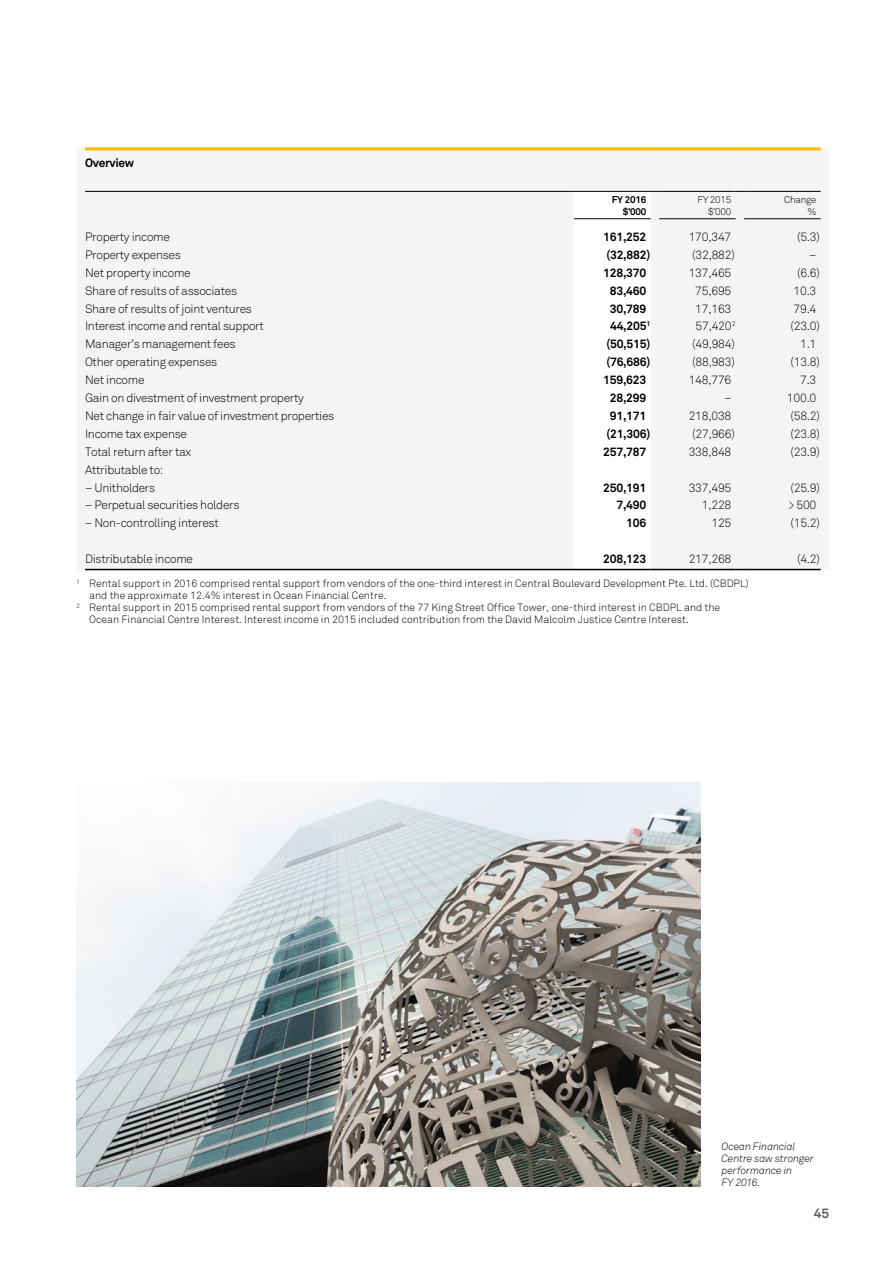
<style>
.page{position:relative;width:893px;height:1263px;background:#fff}
.page>*{position:absolute;margin:0;border:0;box-sizing:border-box;transform-origin:0 0}
.t1{font:700 13.5px "Akkurat Pro";color:#646363}
.t2{font:12px "Akkurat Light Pro";letter-spacing:-.025em;color:#000}
.t3{font:700 12px "Akkurat Pro";letter-spacing:-.02em;color:#000}
.t4{font:10.5px "Akkurat Light Pro";color:#000}
.t5{font:italic 10.5px/12px "Akkurat Light Pro";letter-spacing:-.01em;color:#000}
.t6{font:9.75px/11.2px "Akkurat Light Pro";letter-spacing:-.025em;color:#000;text-align:right}
.t7{font:700 9.75px/11.2px "Akkurat Pro";letter-spacing:-.025em;color:#000;text-align:right}
</style>
<div class="page">
<div style="left:77px;top:149px;width:752px;height:420px;background:#f4f4f4"></div>
<div style="left:85px;top:149px;width:736px;height:42px;background:#f4f4f4"></div>
<hr style="left:85px;top:147px;width:489px;height:3px;background:#fbba00">
<hr style="left:574px;top:147px;width:77px;height:3px;background:#fbba00">
<svg style="left:651px;top:147px;width:8px;height:3px"></svg>
<hr style="left:659px;top:147px;width:77px;height:3px;background:#fbba00">
<svg style="left:736px;top:147px;width:8px;height:3px"></svg>
<hr style="left:744px;top:147px;width:77px;height:3px;background:#fbba00">
<hr style="left:85px;top:191px;width:489px;height:1px;background:#000">
<hr style="left:659px;top:191px;width:77px;height:1px;background:#000">
<hr style="left:659px;top:218px;width:77px;height:1px;background:#000">
<hr style="left:744px;top:191px;width:77px;height:1px;background:#000">
<hr style="left:744px;top:218px;width:77px;height:1px;background:#000">
<hr style="left:85px;top:569px;width:489px;height:1px;background:#000">
<svg style="left:574px;top:191px;width:85px;height:379px"></svg>
<hr style="left:659px;top:569px;width:77px;height:1px;background:#000">
<hr style="left:744px;top:569px;width:77px;height:1px;background:#000">
<img style="left:77px;top:782px;width:623px;height:404px">
<p class="t3" style="left:85px;top:155px;width:51px">Overview</p>
<p class="t7" style="left:612px;top:194px;width:36px">FY 2016 $’000</p>
<p class="t6" style="left:698px;top:194px;width:35px">FY 2015 $’000</p>
<p class="t6" style="left:784px;top:194px;width:34px">Change %</p>
<p class="t2" style="left:85px;top:230px;width:86px">Property income</p>
<p class="t3" style="left:603px;top:229px;width:45px">161,252</p>
<p class="t2" style="left:689px;top:230px;width:44px">170,347</p>
<p class="t2" style="left:797px;top:230px;width:24px">(5.3)</p>
<p class="t2" style="left:85px;top:247px;width:97px">Property expenses</p>
<p class="t3" style="left:606px;top:247px;width:45px">(32,882)</p>
<p class="t2" style="left:692px;top:247px;width:44px">(32,882)</p>
<p class="t2" style="left:809px;top:247px;width:9px">–</p>
<p class="t2" style="left:85px;top:265px;width:107px">Net property income</p>
<p class="t3" style="left:603px;top:265px;width:45px">128,370</p>
<p class="t2" style="left:689px;top:265px;width:44px">137,465</p>
<p class="t2" style="left:797px;top:265px;width:24px">(6.6)</p>
<p class="t2" style="left:85px;top:283px;width:154px">Share of results of associates</p>
<p class="t3" style="left:610px;top:283px;width:38px">83,460</p>
<p class="t2" style="left:695px;top:283px;width:38px">75,695</p>
<p class="t2" style="left:793px;top:283px;width:24px">10.3</p>
<p class="t2" style="left:85px;top:301px;width:169px">Share of results of joint ventures</p>
<p class="t3" style="left:610px;top:301px;width:38px">30,789</p>
<p class="t2" style="left:695px;top:301px;width:38px">17,163</p>
<p class="t2" style="left:793px;top:301px;width:24px">79.4</p>
<p class="t2" style="left:85px;top:319px;width:180px">Interest income and rental support</p>
<p class="t3" style="left:610px;top:319px;width:42px">44,205<sup>1</sup></p>
<p class="t2" style="left:695px;top:319px;width:42px">57,420<sup>2</sup></p>
<p class="t2" style="left:790px;top:319px;width:31px">(23.0)</p>
<p class="t2" style="left:85px;top:337px;width:152px">Manager’s management fees</p>
<p class="t3" style="left:606px;top:337px;width:45px">(50,515)</p>
<p class="t2" style="left:692px;top:337px;width:44px">(49,984)</p>
<p class="t2" style="left:800px;top:337px;width:18px">1.1</p>
<p class="t2" style="left:85px;top:355px;width:134px">Other operating expenses</p>
<p class="t3" style="left:606px;top:355px;width:45px">(76,686)</p>
<p class="t2" style="left:692px;top:355px;width:44px">(88,983)</p>
<p class="t2" style="left:790px;top:355px;width:31px">(13.8)</p>
<p class="t2" style="left:85px;top:373px;width:61px">Net income</p>
<p class="t3" style="left:603px;top:372px;width:45px">159,623</p>
<p class="t2" style="left:689px;top:373px;width:44px">148,776</p>
<p class="t2" style="left:800px;top:373px;width:18px">7.3</p>
<p class="t2" style="left:85px;top:391px;width:220px">Gain on divestment of investment property</p>
<p class="t3" style="left:610px;top:390px;width:38px">28,299</p>
<p class="t2" style="left:724px;top:391px;width:9px">–</p>
<p class="t2" style="left:787px;top:391px;width:31px">100.0</p>
<p class="t2" style="left:85px;top:409px;width:251px">Net change in fair value of investment properties</p>
<p class="t3" style="left:610px;top:408px;width:38px">91,171</p>
<p class="t2" style="left:689px;top:409px;width:44px">218,038</p>
<p class="t2" style="left:790px;top:409px;width:31px">(58.2)</p>
<p class="t2" style="left:85px;top:426px;width:103px">Income tax expense</p>
<p class="t3" style="left:606px;top:426px;width:45px">(21,306)</p>
<p class="t2" style="left:692px;top:426px;width:44px">(27,966)</p>
<p class="t2" style="left:790px;top:426px;width:31px">(23.8)</p>
<p class="t2" style="left:85px;top:444px;width:108px">Total return after tax</p>
<p class="t3" style="left:603px;top:444px;width:45px">257,787</p>
<p class="t2" style="left:689px;top:444px;width:44px">338,848</p>
<p class="t2" style="left:790px;top:444px;width:31px">(23.9)</p>
<p class="t2" style="left:85px;top:462px;width:80px">Attributable to:</p>
<p class="t2" style="left:85px;top:480px;width:72px">– Unitholders</p>
<p class="t3" style="left:603px;top:480px;width:45px">250,191</p>
<p class="t2" style="left:689px;top:480px;width:44px">337,495</p>
<p class="t2" style="left:790px;top:480px;width:31px">(25.9)</p>
<p class="t2" style="left:85px;top:498px;width:156px">– Perpetual securities holders</p>
<p class="t3" style="left:616px;top:498px;width:31px">7,490</p>
<p class="t2" style="left:702px;top:498px;width:31px">1,228</p>
<p class="t2" style="left:788px;top:498px;width:29px">&gt; 500</p>
<p class="t2" style="left:85px;top:516px;width:135px">– Non-controlling interest</p>
<p class="t3" style="left:626px;top:516px;width:22px">106</p>
<p class="t2" style="left:711px;top:516px;width:21px">125</p>
<p class="t2" style="left:790px;top:516px;width:31px">(15.2)</p>
<p class="t2" style="left:85px;top:552px;width:110px">Distributable income</p>
<p class="t3" style="left:603px;top:551px;width:45px">208,123</p>
<p class="t2" style="left:689px;top:552px;width:44px">217,268</p>
<p class="t2" style="left:797px;top:552px;width:24px">(4.2)</p>
<p class="t4" style="left:77px;top:577px;width:674px"><sup>1</sup> Rental support in 2016 comprised rental support from vendors of the one-third interest in Central Boulevard Development Pte. Ltd. (CBDPL)</p>
<p class="t4" style="left:89px;top:589px;width:299px">and the approximate 12.4% interest in Ocean Financial Centre.</p>
<p class="t4" style="left:77px;top:601px;width:645px"><sup>2</sup> Rental support in 2015 comprised rental support from vendors of the 77 King Street Office Tower, one-third interest in CBDPL and the</p>
<p class="t4" style="left:89px;top:613px;width:601px">Ocean Financial Centre Interest. Interest income in 2015 included contribution from the David Malcolm Justice Centre Interest.</p>
<p class="t5" style="left:721px;top:1141px;width:94px">Ocean Financial<br>Centre saw stronger performance in<br>FY 2016.</p>
<p class="t1" style="left:814px;top:1205px;width:17px">45</p>
</div>
